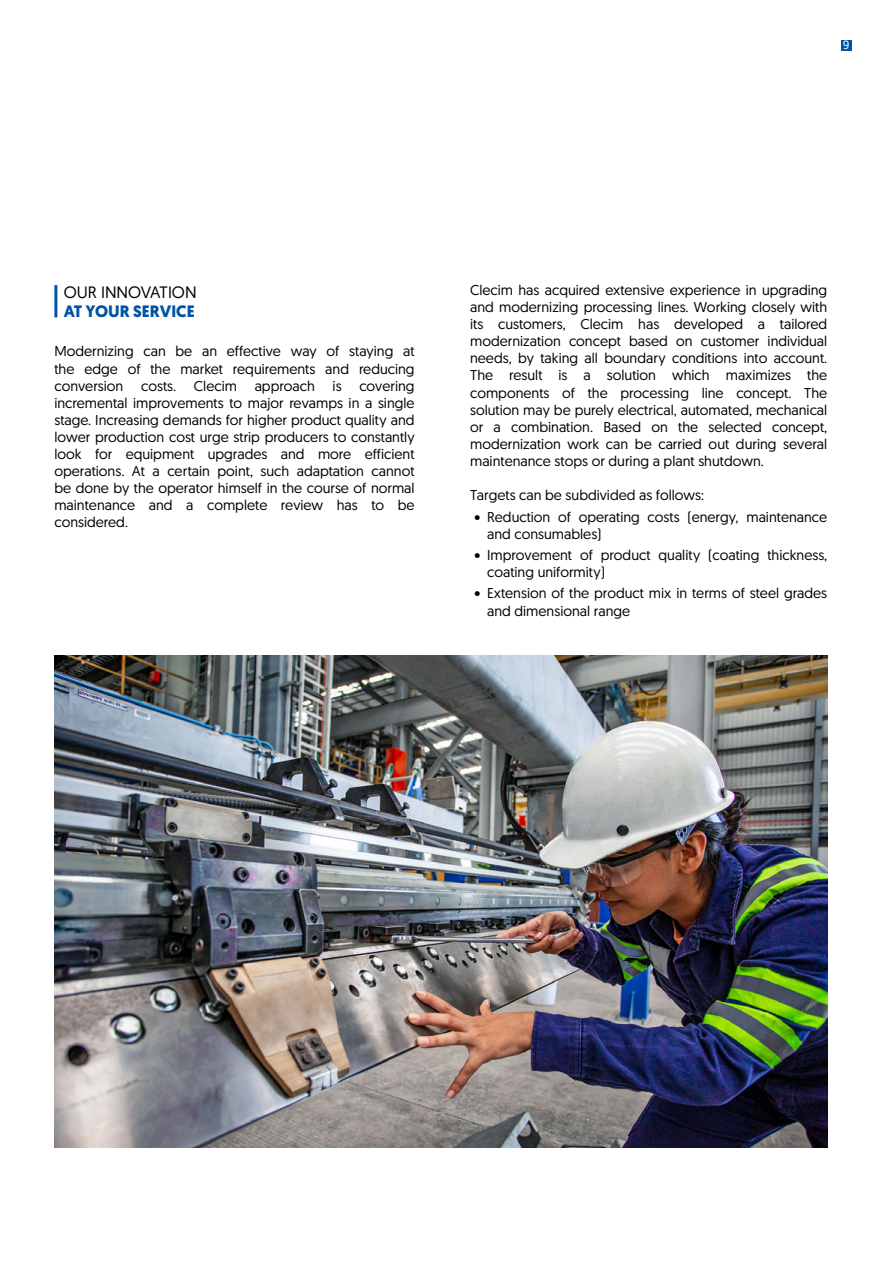
<style>
.page{position:relative;width:893px;height:1263px;background:#fff}
.page>*{position:absolute;margin:0;border:0;box-sizing:border-box;transform-origin:0 0}
.t1{font:16.5px "Geomanist";color:#000}
.t2{font:700 16.5px "Geomanist";color:#0053a5}
.t3{font:14.25px/17.1px "Geomanist";color:#000}
.t4{font:12px "Geomanist";color:#fff}
</style>
<div class="page">
<div style="left:841px;top:40px;width:10px;height:11px;background:#0053a5"></div>
<hr style="left:54px;top:285px;width:3px;height:32px;background:#0053a5">
<img style="left:54px;top:656px;width:773px;height:492px">
<p class="t4" style="left:843px;top:37px;width:8px">9</p>
<p class="t1" style="left:64px;top:281px;width:134px">OUR INNOVATION</p>
<p class="t2" style="left:64px;top:301px;width:132px">AT YOUR SERVICE</p>
<p class="t3" style="left:54px;top:342px;width:362px;text-align:justify">Modernizing can be an effective way of staying at the edge of the market requirements and reducing conversion costs. Clecim approach is covering incremental improvements to major revamps in a single stage. Increasing demands for higher product quality and lower production cost urge strip producers to constantly look for equipment upgrades and more efficient operations. At a certain point, such adaptation cannot be done by the operator himself in the course of normal maintenance and a complete review has to be considered.</p>
<p class="t3" style="left:470px;top:281px;width:359px;text-align:justify">Clecim has acquired extensive experience in upgrading and modernizing processing lines. Working closely with its customers, Clecim has developed a tailored modernization concept based on customer individual needs, by taking all boundary conditions into account.<br>The result is a solution which maximizes the components of the processing line concept. The solution may be purely electrical, automated, mechanical or a combination. Based on the selected concept, modernization work can be carried out during several maintenance stops or during a plant shutdown.</p>
<p class="t3" style="left:470px;top:486px;width:235px">Targets can be subdivided as follows:</p>
<p class="t3" style="left:487px;top:507px;width:342px;text-indent:-13px">• Reduction of operating costs (energy, maintenance and consumables)</p>
<p class="t3" style="left:487px;top:546px;width:342px;text-indent:-13px">• Improvement of product quality (coating thickness, coating uniformity)</p>
<p class="t3" style="left:487px;top:584px;width:342px;text-indent:-13px">• Extension of the product mix in terms of steel grades and dimensional range</p>
</div>
